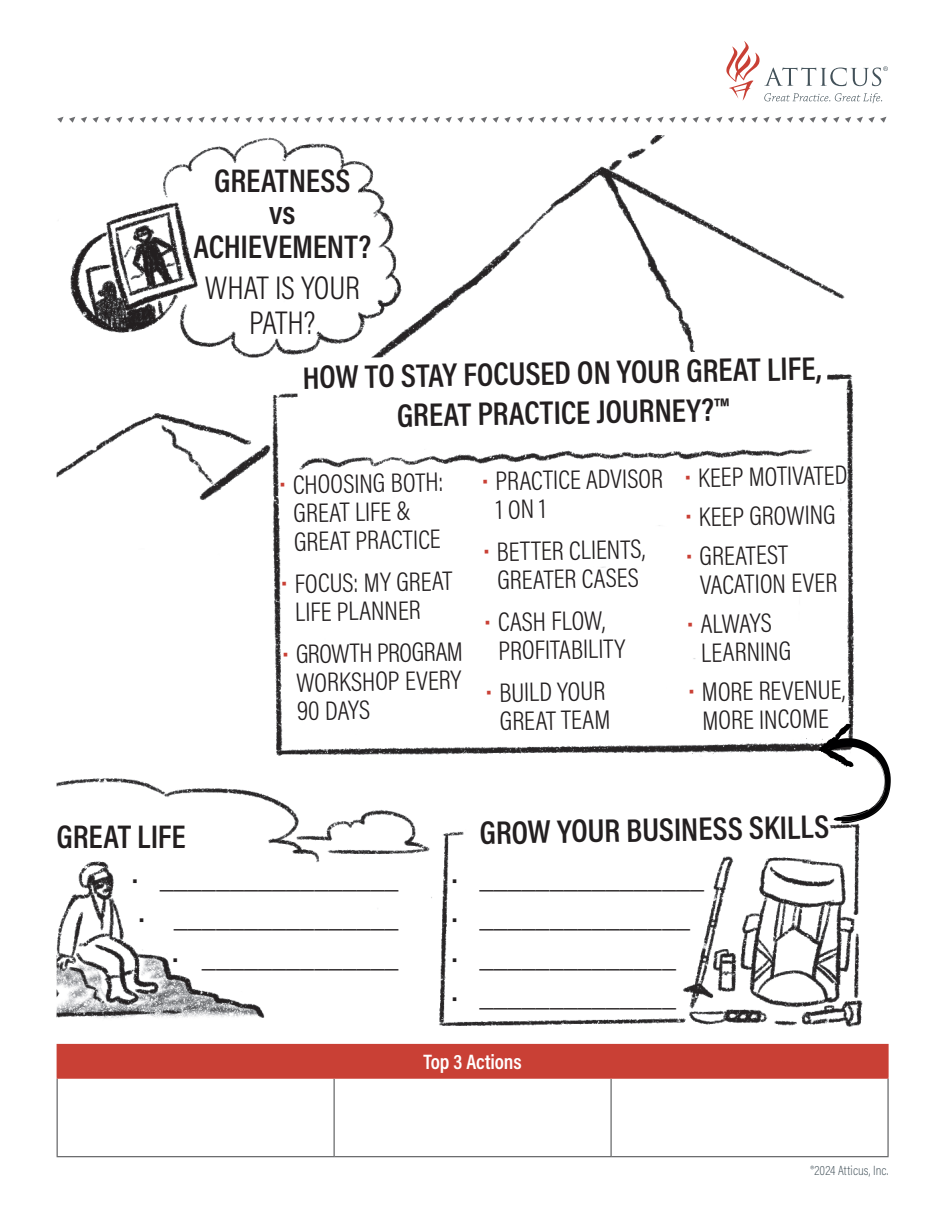
<style>
.page{position:relative;width:944px;height:1214px;background:#fff}
.page>*{position:absolute;margin:0;border:0;box-sizing:border-box;transform-origin:0 0}
.t1{font:600 33px/39.6px "Acumin Pro Cond";letter-spacing:-.005em;color:#231f20;text-align:center}
.t2{font:300 33px/34.5px "Acumin Pro Cond";letter-spacing:-.01em;color:#231f20;text-align:center}
.t3{font:300 27px/28.5px "Acumin Pro Cond";color:#231f20}
.t4{font:600 21px "Acumin Pro Cond";letter-spacing:-.005em;color:#fff}
.t5{font:200 13.5px "Acumin Pro Cond";letter-spacing:.005em;color:#425159}
.s1{color:#c94035}
</style>
<div class="page">
<img style="left:57px;top:135px;width:798px;height:621px">
<img style="left:57px;top:778px;width:806px;height:249px">
<svg style="left:763px;top:117px;width:6px;height:6px"></svg>
<svg style="left:175px;top:117px;width:6px;height:6px"></svg>
<svg style="left:422px;top:117px;width:6px;height:6px"></svg>
<svg style="left:716px;top:117px;width:6px;height:6px"></svg>
<svg style="left:516px;top:117px;width:6px;height:6px"></svg>
<svg style="left:269px;top:117px;width:6px;height:6px"></svg>
<svg style="left:328px;top:117px;width:41px;height:6px"></svg>
<svg style="left:81px;top:117px;width:41px;height:6px"></svg>
<svg style="left:575px;top:117px;width:41px;height:6px"></svg>
<svg style="left:469px;top:117px;width:6px;height:6px"></svg>
<svg style="left:222px;top:117px;width:6px;height:6px"></svg>
<svg style="left:187px;top:117px;width:29px;height:6px"></svg>
<svg style="left:528px;top:117px;width:29px;height:6px"></svg>
<svg style="left:128px;top:117px;width:6px;height:6px"></svg>
<svg style="left:434px;top:117px;width:29px;height:6px"></svg>
<svg style="left:622px;top:117px;width:41px;height:6px"></svg>
<svg style="left:728px;top:117px;width:29px;height:6px"></svg>
<svg style="left:281px;top:117px;width:41px;height:6px"></svg>
<svg style="left:140px;top:117px;width:29px;height:6px"></svg>
<svg style="left:481px;top:117px;width:29px;height:6px"></svg>
<svg style="left:57px;top:117px;width:18px;height:6px"></svg>
<svg style="left:375px;top:117px;width:41px;height:6px"></svg>
<svg style="left:234px;top:117px;width:29px;height:6px"></svg>
<svg style="left:563px;top:117px;width:6px;height:6px"></svg>
<svg style="left:669px;top:117px;width:41px;height:6px"></svg>
<svg style="left:833px;top:117px;width:41px;height:6px"></svg>
<svg style="left:775px;top:117px;width:40px;height:6px"></svg>
<svg style="left:880px;top:117px;width:6px;height:6px"></svg>
<svg style="left:821px;top:117px;width:6px;height:6px"></svg>
<svg style="left:297px;top:349px;width:531px;height:85px"></svg>
<svg style="left:726px;top:41px;width:161px;height:62px"></svg>
<svg style="left:818px;top:723px;width:72px;height:100px"></svg>
<div style="left:57px;top:1044px;width:831px;height:34px;background:#c94035"></div>
<hr style="left:57px;top:1078px;width:1px;height:78px;background:#57585a">
<hr style="left:333px;top:1078px;width:2px;height:78px;background:#57585a">
<hr style="left:610px;top:1078px;width:1px;height:78px;background:#57585a">
<hr style="left:887px;top:1078px;width:1px;height:78px;background:#57585a">
<hr style="left:57px;top:1156px;width:277px;height:1px;background:#57585a">
<hr style="left:334px;top:1156px;width:277px;height:1px;background:#57585a">
<hr style="left:611px;top:1156px;width:277px;height:1px;background:#57585a">
<hr style="left:57px;top:1043px;width:277px;height:2px;background:#c94035">
<hr style="left:334px;top:1043px;width:277px;height:2px;background:#c94035">
<hr style="left:611px;top:1043px;width:277px;height:2px;background:#c94035">
<img style="left:57px;top:135px;width:365px;height:232px">
<p class="t1" style="left:214px;top:164px;width:138px;line-height:31.5px">GREATNESS vs</p>
<p class="t1" style="left:193px;top:226px;width:179px">ACHIEVEMENT?</p>
<p class="t2" style="left:205px;top:270px;width:156px">WHAT IS YOUR<br>PATH?</p>
<p class="t1" style="left:302px;top:357px;width:520px;rotate:-1deg">HOW TO STAY FOCUSED ON YOUR GREAT LIFE,<br>GREAT PRACTICE JOURNEY?™</p>
<p class="t1" style="left:57px;top:815px;width:131px">GREAT LIFE</p>
<p class="t3" style="left:293px;top:470px;width:152px;text-indent:-13px;rotate:-1deg"><span class="s1">•</span> CHOOSING BOTH:<br>GREAT LIFE &amp;<br>GREAT PRACTICE</p>
<p class="t3" style="left:294px;top:569px;width:159px;text-indent:-13px;rotate:-1deg"><span class="s1">•</span> FOCUS: MY GREAT<br>LIFE PLANNER</p>
<p class="t3" style="left:295px;top:639px;width:169px;text-align:justify;text-indent:-13px;rotate:-1deg"><span class="s1">•</span> GROWTH PROGRAM WORKSHOP EVERY 90 DAYS</p>
<p class="t3" style="left:495px;top:466px;width:169px;text-indent:-13px;rotate:-1deg"><span class="s1">•</span> PRACTICE ADVISOR<br>1 ON 1</p>
<p class="t3" style="left:483px;top:537px;width:164px;text-align:center;rotate:-1deg"><span class="s1">•</span> BETTER CLIENTS,<br>GREATER CASES</p>
<p class="t3" style="left:497px;top:607px;width:128px;text-indent:-13px;rotate:-1deg"><span class="s1">•</span> CASH FLOW,<br>PROFITABILITY</p>
<p class="t3" style="left:485px;top:678px;width:126px;text-align:center;rotate:-1deg"><span class="s1">•</span> BUILD YOUR<br>GREAT TEAM</p>
<p class="t3" style="left:684px;top:463px;width:164px;rotate:-1deg"><span class="s1">•</span> KEEP MOTIVATED</p>
<p class="t3" style="left:685px;top:502px;width:152px;rotate:-1deg"><span class="s1">•</span> KEEP GROWING</p>
<p class="t3" style="left:699px;top:541px;width:139px;text-indent:-13px;rotate:-1deg"><span class="s1">•</span> GREATEST<br>VACATION EVER</p>
<p class="t3" style="left:700px;top:609px;width:92px;text-indent:-13px;rotate:-1deg"><span class="s1">•</span> ALWAYS<br>LEARNING</p>
<p class="t3" style="left:688px;top:677px;width:159px;text-align:center;rotate:-1deg"><span class="s1">•</span> MORE REVENUE,<br>MORE INCOME</p>
<p class="t1" style="left:479px;top:812px;width:351px;rotate:-1deg">GROW YOUR BUSINESS SKILLS</p>
<p class="t3" style="left:132px;top:864px;width:268px">• _________________</p>
<p class="t3" style="left:138px;top:903px;width:262px">• ________________</p>
<p class="t3" style="left:172px;top:942px;width:228px">• ______________</p>
<p class="t3" style="left:451px;top:864px;width:254px">• ________________</p>
<p class="t3" style="left:451px;top:903px;width:240px">• _______________</p>
<p class="t3" style="left:451px;top:942px;width:226px">• ______________</p>
<p class="t3" style="left:451px;top:981px;width:226px">• ______________</p>
<p class="t4" style="left:423px;top:1048px;width:100px">Top 3 Actions</p>
<p class="t5" style="left:810px;top:1162px;width:80px">®2024 Atticus, Inc.</p>
</div>
